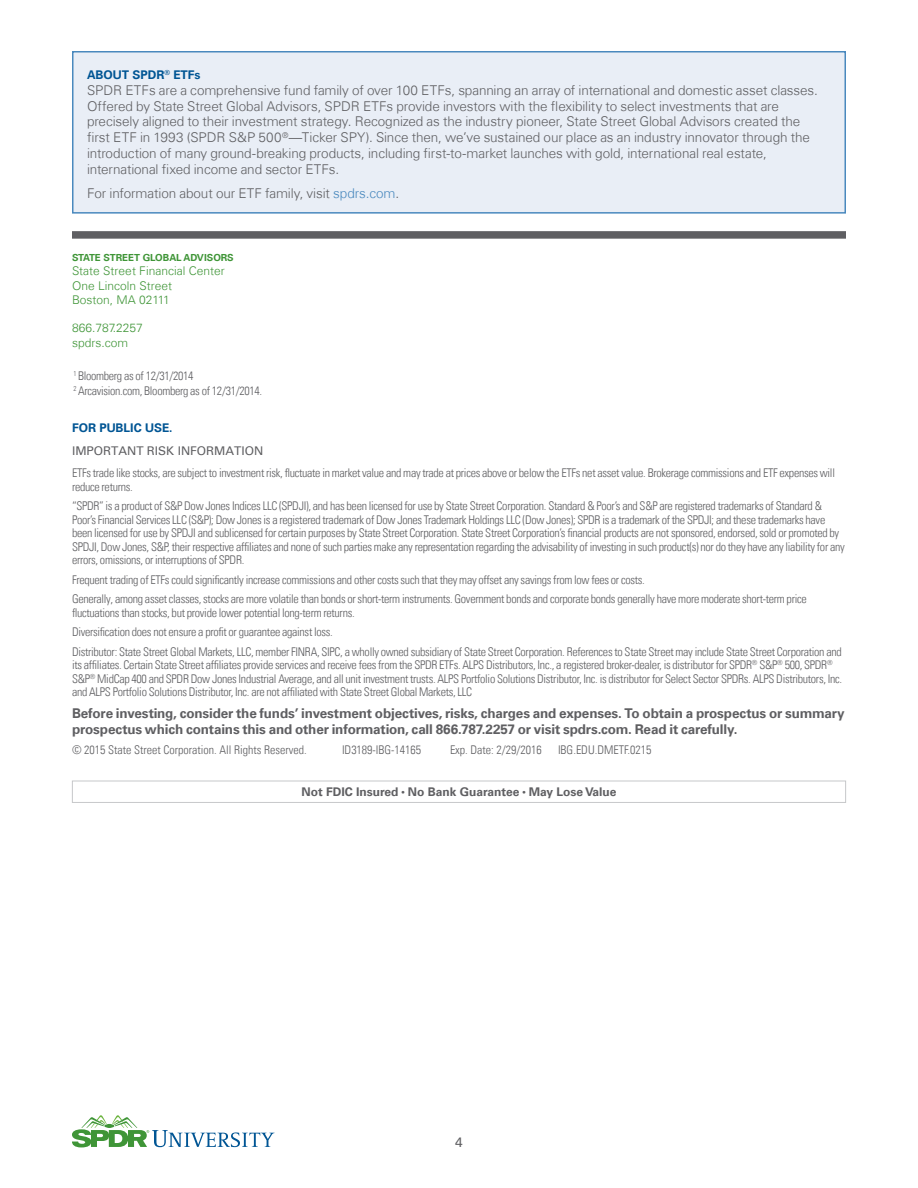
<style>
.page{position:relative;width:918px;height:1188px;background:#fff}
.page>*{position:absolute;margin:0;border:0;box-sizing:border-box;transform-origin:0 0}
.SIDEBAR_-_04_text2{font:300 13.5px/15.8px "Univers Com 45";letter-spacing:-.01em;color:#5f5f62}
.DISCLAIMER_-_05_offe{font:700 13.5px/15.8px "Univers Com 65";letter-spacing:-.01em;color:#5f5f62}
.BODY_-_04_text{font:300 13.5px "Univers Com 45";letter-spacing:-.01em;color:#5f5f62}
.FOOTER_-_03_page_cen{font:13.5px "Univers Com 55 Roman";color:#5f5f62}
.DISCLAIMER_-_04_text{font:12px/13.5px "Univers Com 47 Light Cond";letter-spacing:-.025em;color:#5f5f62}
.FOOTER_-_03_codes_le{font:12px "Univers Com 47 Light Cond";color:#5f5f62}
.DISCLAIMER_-_02_foot{font:12px "Univers Com 47 Light Cond";letter-spacing:-.025em;color:#5f5f62}
.ADDRESS_-_02_text{font:300 12px/14.2px "Univers Com 45";color:#3f9537}
.t1{font:700 12px "Univers Com 65";color:#5f5f62}
.DISCLAIMER_-_01_subh{font:12px "Univers Com 55 Roman";color:#5f5f62}
.ADDRESS_-_02_text_ph{font:300 12px/14.2px "Univers Com 45";color:#3f9537}
.SIDEBAR_-_01_head2{font:700 12px "Univers Com 65";color:#005594}
.DISCLAIMER_-_01_head{font:700 12px "Univers Com 65";color:#005594}
.ADDRESS_-_01_head1_r{font:700 9.75px "Univers Com 65";color:#3f9537}
.s1{color:#4a89be}
.s2{font-size:7.5px}
</style>
<div class="page">
<svg style="left:72px;top:1115px;width:202px;height:32px"></svg>
<div style="left:72px;top:231px;width:774px;height:8px;background:#5f5f62"></div>
<div style="left:72px;top:781px;width:774px;height:22px;border:1px solid #c7c8ca"></div>
<div style="left:73px;top:52px;width:772px;height:161px;background:#e9eef6"></div>
<div style="left:72px;top:51px;width:774px;height:163px;border:2px solid #4a89be"></div>
<p class="SIDEBAR_-_01_head2" style="left:87px;top:68px;width:115px">ABOUT SPDR<sup>®</sup> ETFs</p>
<p class="SIDEBAR_-_04_text2" style="left:87px;top:82px;width:732px">SPDR ETFs are a comprehensive fund family of over 100 ETFs, spanning an array of international and domestic asset classes.<br>Offered by State Street Global Advisors, SPDR ETFs provide investors with the flexibility to select investments that are precisely aligned to their investment strategy. Recognized as the industry pioneer, State Street Global Advisors created the first ETF in 1993 (SPDR S&amp;P 500<sup>®</sup>—Ticker SPY). Since then, we’ve sustained our place as an industry innovator through the introduction of many ground-breaking products, including first-to-market launches with gold, international real estate, international fixed income and sector ETFs.</p>
<p class="BODY_-_04_text" style="left:87px;top:185px;width:314px">For information about our ETF family, visit <span class="s1">spdrs.com</span>.</p>
<p class="ADDRESS_-_01_head1_r" style="left:72px;top:252px;width:163px">STATE STREET GLOBAL ADVISORS</p>
<p class="ADDRESS_-_02_text" style="left:72px;top:264px;width:154px">State Street Financial Center<br>One Lincoln Street<br>Boston, MA 02111</p>
<p class="ADDRESS_-_02_text_ph" style="left:72px;top:321px;width:72px">866.787.2257 spdrs.com</p>
<p class="DISCLAIMER_-_02_foot" style="left:74px;top:368px;width:122px"><sup>1</sup> Bloomberg as of 12/31/2014</p>
<p class="DISCLAIMER_-_02_foot" style="left:74px;top:383px;width:190px"><sup>2</sup> Arcavision.com, Bloomberg as of 12/31/2014.</p>
<p class="DISCLAIMER_-_01_head" style="left:72px;top:421px;width:102px">FOR PUBLIC USE.</p>
<p class="DISCLAIMER_-_01_subh" style="left:72px;top:443px;width:193px">IMPORTANT RISK INFORMATION</p>
<p class="DISCLAIMER_-_04_text" style="left:72px;top:466px;width:765px">ETFs trade like stocks, are subject to investment risk, fluctuate in market value and may trade at prices above or below the ETFs net asset value. Brokerage commissions and ETF expenses will reduce returns.</p>
<p class="DISCLAIMER_-_04_text" style="left:72px;top:499px;width:774px">“SPDR” is a product of S&amp;P Dow Jones Indices LLC (SPDJI), and has been licensed for use by State Street Corporation. Standard &amp; Poor’s and S&amp;P are registered trademarks of Standard &amp; Poor’s Financial Services LLC (S&amp;P); Dow Jones is a registered trademark of Dow Jones Trademark Holdings LLC (Dow Jones); SPDR is a trademark of the SPDJI; and these trademarks have been licensed for use by SPDJI and sublicensed for certain purposes by State Street Corporation. State Street Corporation’s financial products are not sponsored, endorsed, sold or promoted by SPDJI, Dow Jones, S&amp;P, their respective affiliates and none of such parties make any representation regarding the advisability of investing in such product(s) nor do they have any liability for any errors, omissions, or interruptions of SPDR.</p>
<p class="DISCLAIMER_-_04_text" style="left:72px;top:573px;width:574px">Frequent trading of ETFs could significantly increase commissions and other costs such that they may offset any savings from low fees or costs.</p>
<p class="DISCLAIMER_-_04_text" style="left:72px;top:592px;width:736px">Generally, among asset classes, stocks are more volatile than bonds or short-term instruments. Government bonds and corporate bonds generally have more moderate short-term price fluctuations than stocks, but provide lower potential long-term returns.</p>
<p class="DISCLAIMER_-_04_text" style="left:72px;top:625px;width:262px">Diversification does not ensure a profit or guarantee against loss.</p>
<p class="DISCLAIMER_-_04_text" style="left:72px;top:645px;width:772px">Distributor: State Street Global Markets, LLC, member FINRA, SIPC, a wholly owned subsidiary of State Street Corporation. References to State Street may include State Street Corporation and its affiliates. Certain State Street affiliates provide services and receive fees from the SPDR ETFs. ALPS Distributors, Inc., a registered broker-dealer, is distributor for SPDR<sup>®</sup> S&amp;P<sup>®</sup> 500, SPDR<sup>® </sup>S&amp;P<sup>®</sup> MidCap 400 and SPDR Dow Jones Industrial Average, and all unit investment trusts. ALPS Portfolio Solutions Distributor, Inc. is distributor for Select Sector SPDRs. ALPS Distributors, Inc. and ALPS Portfolio Solutions Distributor, Inc. are not affiliated with State Street Global Markets, LLC</p>
<p class="DISCLAIMER_-_05_offe" style="left:72px;top:705px;width:774px">Before investing, consider the funds’ investment objectives, risks, charges and expenses. To obtain a prospectus or summary prospectus which contains this and other information, call 866.787.2257 or visit spdrs.com. Read it carefully.</p>
<p class="FOOTER_-_03_codes_le" style="left:72px;top:743px;width:236px">© 2015 State Street Corporation. All Rights Reserved.</p>
<p class="FOOTER_-_03_codes_le" style="left:342px;top:743px;width:81px">ID3189-IBG-14165</p>
<p class="FOOTER_-_03_codes_le" style="left:450px;top:743px;width:93px">Exp. Date: 2/29/2016</p>
<p class="FOOTER_-_03_codes_le" style="left:558px;top:743px;width:95px">IBG.EDU.DMETF.0215</p>
<p class="t1" style="left:301px;top:785px;width:317px">Not FDIC Insured <span class="s2">•</span> No Bank Guarantee <span class="s2">•</span> May Lose Value</p>
<p class="FOOTER_-_03_page_cen" style="left:455px;top:1134px;width:9px">4</p>
</div>
